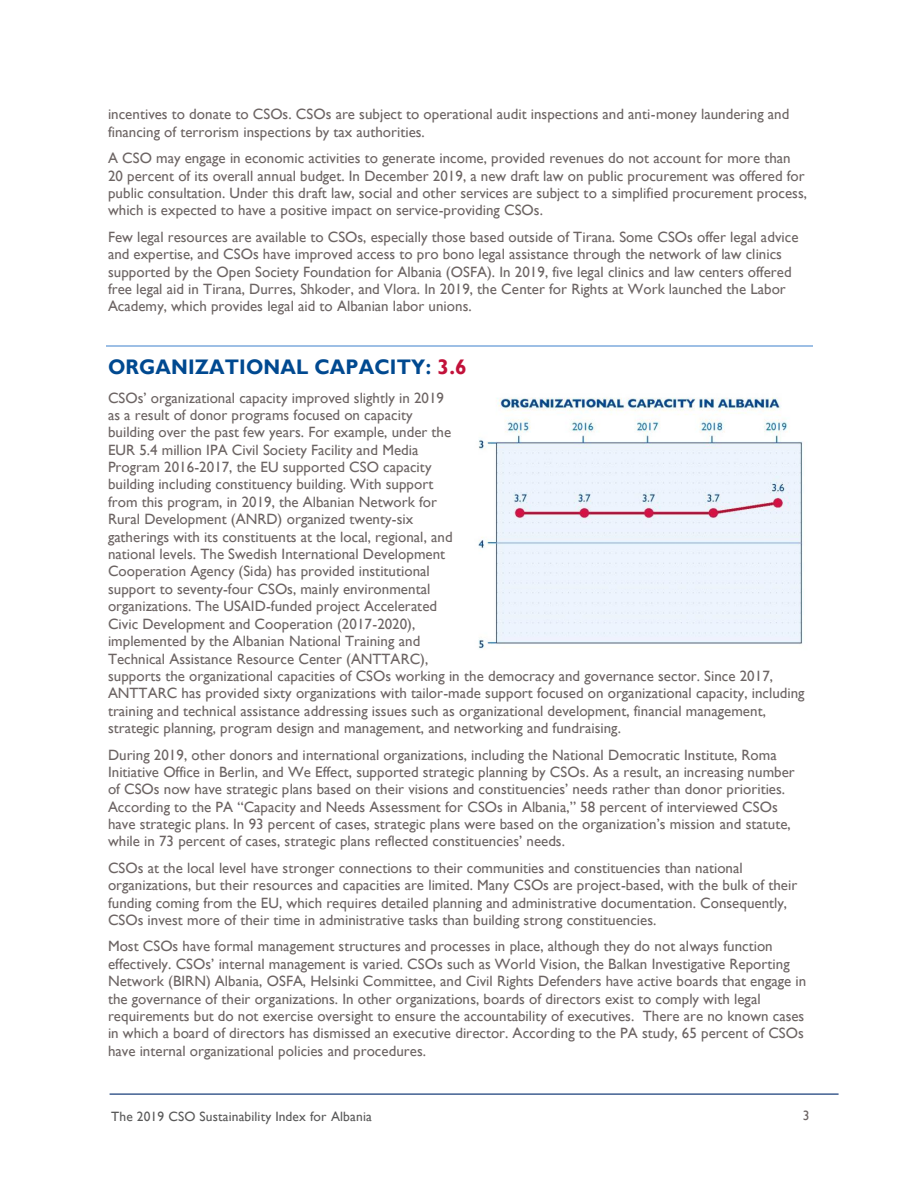
<style>
.page{position:relative;width:918px;height:1188px;background:#fff}
.page>*{position:absolute;margin:0;border:0;box-sizing:border-box;transform-origin:0 0}
.t1{font:700 21px "Gill Sans MT";letter-spacing:.005em;color:#004990;scale:.95 1}
.t2{font:15px/17.4px "Gill Sans MT";color:#6c6463}
.t3{font:13.5px "Gill Sans MT";letter-spacing:.01em;color:#595959}
.t4{font:13.5px "Gill Sans MT";color:#6c6463}
.s1{color:#c2113a}
</style>
<div class="page">
<hr style="left:110px;top:1094px;width:729px;height:1px;background:#002a6c">
<hr style="left:106px;top:345px;width:706px;height:2px;background:#9dbfe5">
<img style="left:478px;top:397px;width:325px;height:253px">
<p class="t2" style="left:108px;top:105px;width:683px">incentives to donate to CSOs. CSOs are subject to operational audit inspections and anti-money laundering and financing of terrorism inspections by tax authorities.</p>
<p class="t2" style="left:108px;top:149px;width:701px">A CSO may engage in economic activities to generate income, provided revenues do not account for more than 20 percent of its overall annual budget. In December 2019, a new draft law on public procurement was offered for public consultation. Under this draft law, social and other services are subject to a simplified procurement process, which is expected to have a positive impact on service-providing CSOs.</p>
<p class="t2" style="left:108px;top:228px;width:692px">Few legal resources are available to CSOs, especially those based outside of Tirana. Some CSOs offer legal advice and expertise, and CSOs have improved access to pro bono legal assistance through the network of law clinics supported by the Open Society Foundation for Albania (OSFA). In 2019, five legal clinics and law centers offered free legal aid in Tirana, Durres, Shkoder, and Vlora. In 2019, the Center for Rights at Work launched the Labor Academy, which provides legal aid to Albanian labor unions.</p>
<h1 class="t1" style="left:108px;top:354px;width:379px">ORGANIZATIONAL CAPACITY: <span class="s1">3.6</span></h1>
<p class="t2" style="left:108px;top:389px;width:698px">CSOs’ organizational capacity improved slightly in 2019<br>as a result of donor programs focused on capacity<br>building over the past few years. For example, under the<br>EUR 5.4 million IPA Civil Society Facility and Media<br>Program 2016-2017, the EU supported CSO capacity<br>building including constituency building. With support<br>from this program, in 2019, the Albanian Network for<br>Rural Development (ANRD) organized twenty-six<br>gatherings with its constituents at the local, regional, and<br>national levels. The Swedish International Development<br>Cooperation Agency (Sida) has provided institutional<br>support to seventy-four CSOs, mainly environmental<br>organizations. The USAID-funded project Accelerated<br>Civic Development and Cooperation (2017-2020),<br>implemented by the Albanian National Training and<br>Technical Assistance Resource Center (ANTTARC),<br>supports the organizational capacities of CSOs working in the democracy and governance sector. Since 2017, ANTTARC has provided sixty organizations with tailor-made support focused on organizational capacity, including training and technical assistance addressing issues such as organizational development, financial management, strategic planning, program design and management, and networking and fundraising.</p>
<p class="t2" style="left:108px;top:746px;width:688px">During 2019, other donors and international organizations, including the National Democratic Institute, Roma Initiative Office in Berlin, and We Effect, supported strategic planning by CSOs. As a result, an increasing number of CSOs now have strategic plans based on their visions and constituencies’ needs rather than donor priorities.<br>According to the PA “Capacity and Needs Assessment for CSOs in Albania,” 58 percent of interviewed CSOs have strategic plans. In 93 percent of cases, strategic plans were based on the organization’s mission and statute, while in 73 percent of cases, strategic plans reflected constituencies’ needs.</p>
<p class="t2" style="left:108px;top:859px;width:691px">CSOs at the local level have stronger connections to their communities and constituencies than national organizations, but their resources and capacities are limited. Many CSOs are project-based, with the bulk of their funding coming from the EU, which requires detailed planning and administrative documentation. Consequently, CSOs invest more of their time in administrative tasks than building strong constituencies.</p>
<p class="t2" style="left:108px;top:938px;width:700px">Most CSOs have formal management structures and processes in place, although they do not always function effectively. CSOs’ internal management is varied. CSOs such as World Vision, the Balkan Investigative Reporting Network (BIRN) Albania, OSFA, Helsinki Committee, and Civil Rights Defenders have active boards that engage in the governance of their organizations. In other organizations, boards of directors exist to comply with legal requirements but do not exercise oversight to ensure the accountability of executives. There are no known cases in which a board of directors has dismissed an executive director. According to the PA study, 65 percent of CSOs have internal organizational policies and procedures.</p>
<p class="t3" style="left:111px;top:1108px;width:262px">The 2019 CSO Sustainability Index for Albania</p>
<p class="t4" style="left:803px;top:1107px;width:8px">3</p>
</div>
